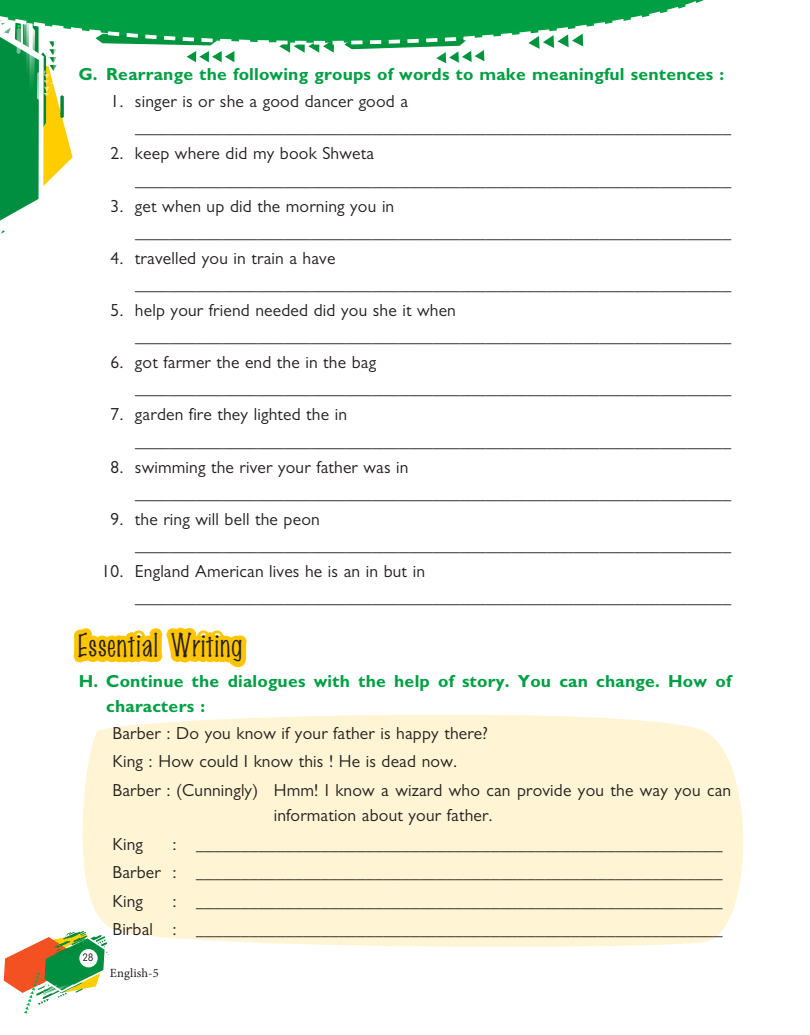
<style>
.page{position:relative;width:810px;height:1035px;background:#fff}
.page>*{position:absolute;margin:0;border:0;box-sizing:border-box;transform-origin:0 0}
.t1{font:28.75px "Marker Fine Point";letter-spacing:.04em;color:#241f1f;scale:1.1 1}
.t2{font:17.5px/26.1px "Gill Sans MT Pro";letter-spacing:.01em;color:#241f1f}
.t3{font:700 17.5px/25px "Gill Sans MT Pro";letter-spacing:.01em;color:#009f43}
.t4{font:12.5px "Minion Pro";letter-spacing:.01em;color:#241f1f}
.t5{font:10px "B Preplay";color:#241f1f}
</style>
<div class="page">
<svg style="left:0;top:46px;width:584px;height:188px"></svg>
<svg style="left:0;top:0;width:704px;height:46px"></svg>
<div style="left:79px;top:64px;width:652px;height:878px;background:#fff"></div>
<svg style="left:4px;top:931px;width:105px;height:83px"></svg>
<div style="left:79px;top:949px;width:19px;height:18px;background:#fff;border-radius:50%"></div>
<div style="left:81px;top:714px;width:663px;height:234px;background:#fff4d4"></div>
<svg style="left:73px;top:627px;width:182px;height:188px"></svg>
<p class="t3" style="left:79px;top:61px;width:647px">G. Rearrange the following groups of words to make meaningful sentences :</p>
<p class="t2" style="left:135px;top:88px;width:598px;text-indent:-25px">1. singer is or she a good dancer good a ____________________________________________________________________</p>
<p class="t2" style="left:135px;top:140px;width:598px;text-indent:-25px">2. keep where did my book Shweta ____________________________________________________________________</p>
<p class="t2" style="left:135px;top:193px;width:598px;text-indent:-25px">3. get when up did the morning you in ____________________________________________________________________</p>
<p class="t2" style="left:135px;top:245px;width:598px;text-indent:-25px">4. travelled you in train a have ____________________________________________________________________</p>
<p class="t2" style="left:135px;top:297px;width:598px;text-indent:-25px">5. help your friend needed did you she it when ____________________________________________________________________</p>
<p class="t2" style="left:135px;top:349px;width:598px;text-indent:-25px">6. got farmer the end the in the bag ____________________________________________________________________</p>
<p class="t2" style="left:135px;top:401px;width:598px;text-indent:-25px">7. garden fire they lighted the in ____________________________________________________________________</p>
<p class="t2" style="left:135px;top:454px;width:598px;text-indent:-25px">8. swimming the river your father was in ____________________________________________________________________</p>
<p class="t2" style="left:135px;top:506px;width:598px;text-indent:-25px">9. the ring will bell the peon ____________________________________________________________________</p>
<p class="t2" style="left:135px;top:558px;width:598px;text-indent:-33px">10. England American lives he is an in but in ____________________________________________________________________</p>
<h1 class="t1" style="left:79px;top:627px;width:151px">Essential Writing</h1>
<p class="t3" style="left:106px;top:668px;width:627px;text-indent:-28px">H. Continue the dialogues with the help of story. You can change. How of characters :</p>
<p class="t2" style="left:112px;top:719px;width:620px;line-height:28.6px">Barber : Do you know if your father is happy there?<br>King : How could I know this ! He is dead now.<br>Barber : (Cunningly) Hmm! I know a wizard who can provide you the way you can</p>
<p class="t2" style="left:274px;top:802px;width:221px">information about your father.</p>
<p class="t2" style="left:113px;top:831px;width:32px">King</p>
<p class="t2" style="left:113px;top:829px;width:612px;line-height:28.6px;text-align:justify;text-indent:60px">: ___________________________________________________________ Barber : ___________________________________________________________ King</p>
<p class="t2" style="left:113px;top:887px;width:612px;line-height:28.6px;text-align:right">: ___________________________________________________________<br>Birbal : ___________________________________________________________</p>
<p class="t5" style="left:83px;top:952px;width:12px">28</p>
<p class="t4" style="left:110px;top:965px;width:50px">English-5</p>
</div>
